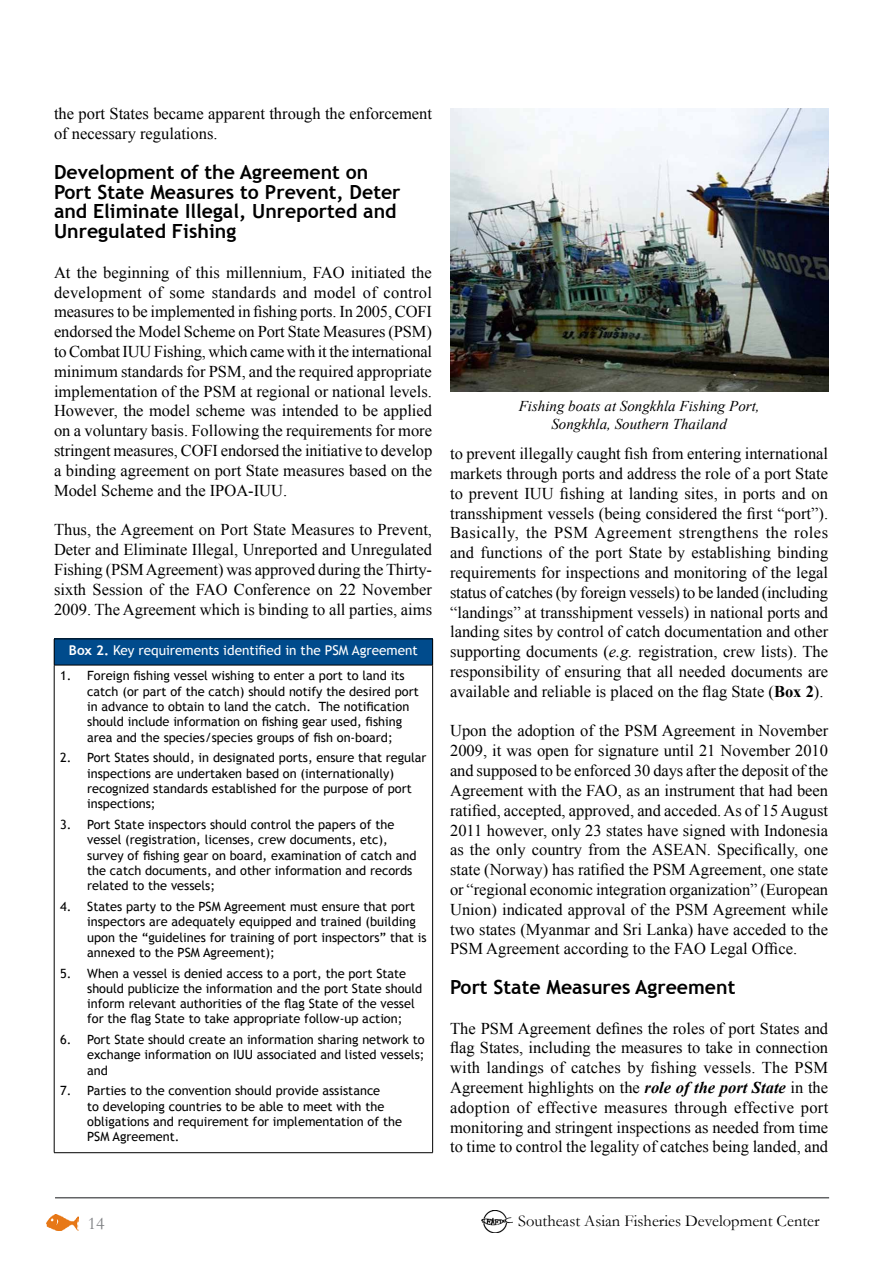
<style>
.page{position:relative;width:893px;height:1263px;background:#fff}
.page>*{position:absolute;margin:0;border:0;box-sizing:border-box;transform-origin:0 0}
.t1{font:700 19.5px/19.8px "Trebuchet MS";color:#000}
.t2{font:18px "Garamond";color:#808285}
.t3{font:16.5px/19.8px "Times New Roman";color:#000;text-align:justify}
.t4{font:16.5px "Garamond";color:#000}
.t5{font:italic 15px/18px "Times New Roman";color:#000;text-align:center}
.t6{font:13.5px "Trebuchet MS";color:#fff}
.t7{font:12.75px/15.3px "Trebuchet MS";color:#000}
.s1{font-weight:700}
.s2{font-style:italic}
.s3{font-weight:700;font-style:italic}
</style>
<div class="page">
<img style="left:47px;top:1214px;width:32px;height:16px">
<img style="left:482px;top:1210px;width:30px;height:22px">
<hr style="left:55px;top:1197px;width:774px;height:1px;background:#636466">
<div style="left:54px;top:639px;width:379px;height:26px;background:#004b8c"></div>
<hr style="left:54px;top:639px;width:379px;height:1px;background:#000">
<svg style="left:54px;top:639px;width:1px;height:26px"></svg>
<svg style="left:432px;top:639px;width:1px;height:26px"></svg>
<hr style="left:54px;top:665px;width:379px;height:1px;background:#000">
<hr style="left:54px;top:665px;width:1px;height:487px;background:#000">
<hr style="left:432px;top:665px;width:1px;height:487px;background:#000">
<hr style="left:54px;top:1152px;width:379px;height:1px;background:#000">
<img style="left:450px;top:108px;width:378px;height:284px">
<p class="t3" style="left:54px;top:104px;width:380px">the port States became apparent through the enforcement of necessary regulations.</p>
<p class="t1" style="left:54px;top:162px;width:348px">Development of the Agreement on<br>Port State Measures to Prevent, Deter and Eliminate Illegal, Unreported and<br>Unregulated Fishing</p>
<p class="t3" style="left:54px;top:262px;width:380px">At the beginning of this millennium, FAO initiated the development of some standards and model of control measures to be implemented in fishing ports. In 2005, COFI endorsed the Model Scheme on Port State Measures (PSM) to Combat IUU Fishing, which came with it the international minimum standards for PSM, and the required appropriate implementation of the PSM at regional or national levels.<br>However, the model scheme was intended to be applied on a voluntary basis. Following the requirements for more stringent measures, COFI endorsed the initiative to develop a binding agreement on port State measures based on the Model Scheme and the IPOA-IUU.</p>
<p class="t3" style="left:54px;top:520px;width:380px">Thus, the Agreement on Port State Measures to Prevent, Deter and Eliminate Illegal, Unreported and Unregulated Fishing (PSM Agreement) was approved during the Thirty&shy;sixth Session of the FAO Conference on 22 November 2009. The Agreement which is binding to all parties, aims</p>
<p class="t6" style="left:69px;top:642px;width:350px"><span class="s1">Box 2.</span> Key requirements identified in the PSM Agreement</p>
<p class="t7" style="left:87px;top:668px;width:333px;text-indent:-27px">1. Foreign fishing vessel wishing to enter a port to land its catch (or part of the catch) should notify the desired port in advance to obtain to land the catch. The notification should include information on fishing gear used, fishing area and the species/species groups of fish on-board;</p>
<p class="t7" style="left:87px;top:750px;width:341px;text-indent:-27px">2. Port States should, in designated ports, ensure that regular inspections are undertaken based on (internationally) recognized standards established for the purpose of port inspections;</p>
<p class="t7" style="left:87px;top:817px;width:331px;text-indent:-27px">3. Port State inspectors should control the papers of the vessel (registration, licenses, crew documents, etc), survey of fishing gear on board, examination of catch and the catch documents, and other information and records related to the vessels;</p>
<p class="t7" style="left:87px;top:899px;width:341px;text-indent:-27px">4. States party to the PSM Agreement must ensure that port inspectors are adequately equipped and trained (building upon the “guidelines for training of port inspectors” that is annexed to the PSM Agreement);</p>
<p class="t7" style="left:87px;top:965px;width:337px;text-indent:-27px">5. When a vessel is denied access to a port, the port State should publicize the information and the port State should inform relevant authorities of the flag State of the vessel for the flag State to take appropriate follow-up action;</p>
<p class="t7" style="left:87px;top:1032px;width:339px;text-align:justify;text-indent:-27px">6. Port State should create an information sharing network to exchange information on IUU associated and listed vessels; and</p>
<p class="t7" style="left:87px;top:1083px;width:316px;text-indent:-27px">7. Parties to the convention should provide assistance<br>to developing countries to be able to meet with the obligations and requirement for implementation of the PSM Agreement.</p>
<p class="t5" style="left:519px;top:397px;width:242px">Fishing boats at Songkhla Fishing Port,<br>Songkhla, Southern Thailand</p>
<p class="t3" style="left:450px;top:444px;width:380px">to prevent illegally caught fish from entering international markets through ports and address the role of a port State to prevent IUU fishing at landing sites, in ports and on transshipment vessels (being considered the first “port”).<br>Basically, the PSM Agreement strengthens the roles and functions of the port State by establishing binding requirements for inspections and monitoring of the legal status of catches (by foreign vessels) to be landed (including “landings” at transshipment vessels) in national ports and landing sites by control of catch documentation and other supporting documents (<span class="s2">e.g.</span> registration, crew lists). The responsibility of ensuring that all needed documents are available and reliable is placed on the flag State (<span class="s1">Box 2</span>).</p>
<p class="t3" style="left:450px;top:721px;width:380px">Upon the adoption of the PSM Agreement in November 2009, it was open for signature until 21 November 2010 and supposed to be enforced 30 days after the deposit of the Agreement with the FAO, as an instrument that had been ratified, accepted, approved, and acceded. As of 15 August 2011 however, only 23 states have signed with Indonesia as the only country from the ASEAN. Specifically, one state (Norway) has ratified the PSM Agreement, one state or “regional economic integration organization” (European Union) indicated approval of the PSM Agreement while two states (Myanmar and Sri Lanka) have acceded to the PSM Agreement according to the FAO Legal Office.</p>
<p class="t1" style="left:450px;top:977px;width:287px">Port State Measures Agreement</p>
<p class="t3" style="left:450px;top:1018px;width:380px">The PSM Agreement defines the roles of port States and flag States, including the measures to take in connection with landings of catches by fishing vessels. The PSM Agreement highlights on the <span class="s3">role of the port State</span> in the adoption of effective measures through effective port monitoring and stringent inspections as needed from time to time to control the legality of catches being landed, and</p>
<p class="t2" style="left:88px;top:1212px;width:18px">14</p>
<p class="t4" style="left:518px;top:1210px;width:303px">Southeast Asian Fisheries Development Center</p>
</div>
